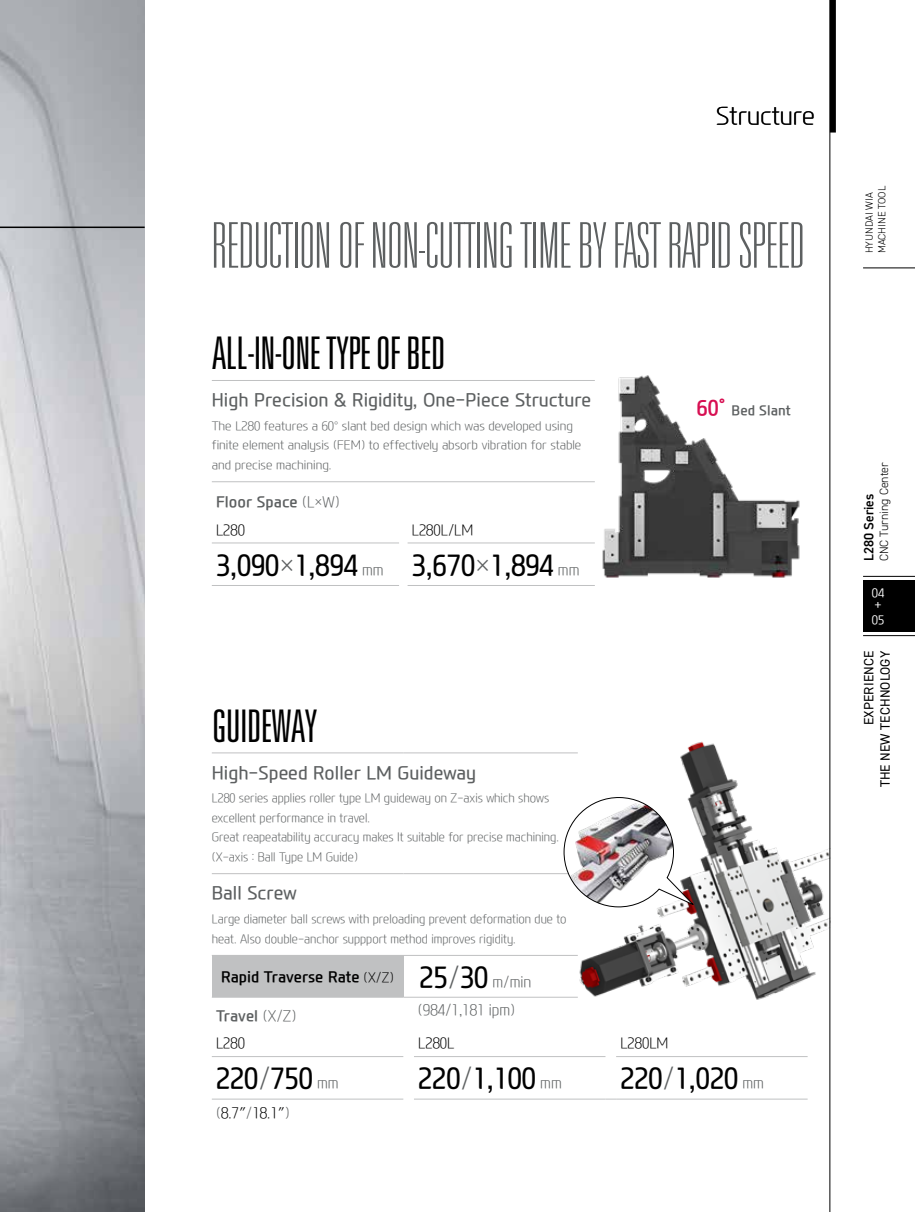
<style>
.page{position:relative;width:915px;height:1212px;background:#fff}
.page>*{position:absolute;margin:0;border:0;box-sizing:border-box;transform-origin:0 0}
.t1{font:100 ultra-condensed 63px "Univers LT Std";color:#5d6061}
.t2{font:300 ultra-condensed 45px "Univers LT Std";letter-spacing:-.02em;color:#000}
.t3{font:500 28.5px "Modern H";color:#000;scale:.95 1}
.t4{font:300 24px "Modern H Eco";color:#000}
.t5{font:500 18px "Modern H";color:#5d6061}
.t6{font:700 15px "Modern H";color:#000}
.t7{font:700 15px "Modern H";color:#5d6061}
.t8{font:300 15px "Modern H Eco";color:#5d6061;scale:.95 1}
.t9{font:300 15px "Modern H Eco";color:#000;scale:.95 1}
.t10{font:300 14.7px "Modern H Eco";color:#000;scale:.95 1}
.t11{font:13.5px/16.2px "DIN2014";letter-spacing:.01em;color:#000;text-align:right}
.t12{font:700 13.5px "Modern H";color:#5d6061}
.t13{font:600 13.5px "DIN2014";color:#000}
.t14{font:300 12px/19.5px "Modern H Eco";color:#5d6061;scale:.95 1}
.t15{font:300 12px/19.5px "Modern H Eco";color:#5d6061}
.t16{font:300 12px "DIN2014";color:#000}
.t17{font:300 12px/12px "Modern H";color:#fff}
.t18{font:300 10.5px/12.6px "DIN2014";color:#000}
.s1{font-family:"Modern H Eco";font-weight:300}
.s2{font-family:"Modern H Eco";font-weight:300;color:#5d6061}
.s3{font-family:"Modern H Eco";font-weight:300;font-size:15px;color:#5d6061}
.s4{font-family:"Modern H Eco";font-weight:300;font-size:13.5px}
.s5{font-weight:500;font-size:28.5px}
.s6{font-family:"Modern H Eco";font-weight:300;font-size:28.5px;color:#5d6061}
.s7{font-size:21px;color:#d70f52}
.s8{color:#5d6061}
</style>
<div class="page">
<img style="left:572px;top:741px;width:257px;height:259px">
<img style="left:0;top:0;width:145px;height:1212px">
<div style="left:862px;top:580px;width:52px;height:51px;background:#000"></div>
<hr style="left:862px;top:635px;width:52px;height:1px;background:#000">
<hr style="left:862px;top:576px;width:52px;height:1px;background:#000">
<hr style="left:862px;top:268px;width:52px;height:1px;background:#000">
<hr style="left:212px;top:380px;width:382px;height:1px;background:#c0c1c2">
<hr style="left:212px;top:481px;width:382px;height:1px;background:#c0c1c2">
<div style="left:829px;top:0;width:6px;height:133px;background:#000"></div>
<hr style="left:829px;top:0;width:1px;height:1212px;background:#000">
<hr style="left:0;top:227px;width:145px;height:1px;background:#000">
<svg style="left:212px;top:1056px;width:595px;height:44px"></svg>
<hr style="left:616px;top:1099px;width:191px;height:1px;background:#c0c1c2">
<div style="left:212px;top:955px;width:191px;height:42px;background:#c0c1c2"></div>
<hr style="left:212px;top:753px;width:191px;height:1px;background:#c0c1c2">
<hr style="left:403px;top:753px;width:174px;height:1px;background:#c0c1c2">
<hr style="left:212px;top:873px;width:191px;height:1px;background:#c0c1c2">
<hr style="left:403px;top:873px;width:174px;height:1px;background:#c0c1c2">
<hr style="left:212px;top:997px;width:191px;height:1px;background:#c0c1c2">
<hr style="left:403px;top:997px;width:174px;height:1px;background:#c0c1c2">
<hr style="left:403px;top:955px;width:174px;height:1px;background:#c0c1c2">
<img style="left:563px;top:797px;width:131px;height:110px">
<img style="left:602px;top:375px;width:198px;height:203px">
<hr style="left:212px;top:585px;width:187px;height:1px;background:#c0c1c2">
<hr style="left:407px;top:585px;width:187px;height:1px;background:#c0c1c2">
<hr style="left:212px;top:543px;width:187px;height:1px;background:#c0c1c2">
<hr style="left:407px;top:543px;width:187px;height:1px;background:#c0c1c2">
<h3 class="t4" style="left:716px;top:99px;width:100px">Structure</h3>
<h1 class="t1" style="left:212px;top:213px;width:594px">REDUCTION OF NON-CUTTING TIME BY FAST RAPID SPEED</h1>
<h2 class="t2" style="left:212px;top:330px;width:235px">ALL-IN-ONE TYPE OF BED</h2>
<h3 class="t5" style="left:212px;top:388px;width:381px">High Precision &amp; Rigidity, One-Piece Structure</h3>
<p class="t15" style="left:212px;top:416px;width:371px">The L280 features a 60° slant bed design which was developed using finite element analysis (FEM) to effectively absorb vibration for stable and precise machining.</p>
<p class="t7" style="left:216px;top:491px;width:125px">Floor Space <span class="s1">(L×W)</span></p>
<p class="t10" style="left:216px;top:520px;width:32px">L280</p>
<p class="t10" style="left:411px;top:520px;width:66px">L280L/LM</p>
<h3 class="t3" style="left:216px;top:545px;width:384px">3,090<span class="s2">×</span>1,894 <span class="s3">mm</span> 3,670<span class="s2">×</span>1,894 <span class="s3">mm</span></h3>
<h2 class="t2" style="left:212px;top:702px;width:107px">GUIDEWAY</h2>
<h3 class="t5" style="left:212px;top:760px;width:266px">High-Speed Roller LM Guideway</h3>
<p class="t14" style="left:212px;top:788px;width:367px">L280 series applies roller type LM guideway on Z-axis which shows excellent performance in travel.<br>Great reapeatability accuracy makes It suitable for precise machining. (X-axis : Ball Type LM Guide)</p>
<h3 class="t5" style="left:212px;top:881px;width:86px">Ball Screw</h3>
<p class="t14" style="left:212px;top:909px;width:375px">Large diameter ball screws with preloading prevent deformation due to heat. Also double-anchor suppport method improves rigidity.</p>
<p class="t6" style="left:221px;top:966px;width:312px">Rapid Traverse Rate <span class="s4">(X/Z)</span> <span class="s5">25</span><span class="s6">/</span><span class="s5">30</span> <span class="s2">m/min</span></p>
<p class="t12" style="left:696px;top:401px;width:95px"><span class="s7">60̊</span> Bed Slant</p>
<p class="t8" style="left:418px;top:999px;width:104px">(984/1,181 ipm)</p>
<p class="t7" style="left:216px;top:1005px;width:82px">Travel <span class="s1">(X/Z)</span></p>
<p class="t10" style="left:216px;top:1033px;width:32px">L280</p>
<p class="t10" style="left:418px;top:1033px;width:40px">L280L</p>
<p class="t10" style="left:620px;top:1033px;width:52px">L280LM</p>
<h3 class="t3" style="left:216px;top:1059px;width:130px">220<span class="s2">/</span>750 <span class="s3">mm</span></h3>
<h3 class="t3" style="left:418px;top:1059px;width:153px">220<span class="s2">/</span>1,100 <span class="s3">mm</span></h3>
<h3 class="t3" style="left:620px;top:1059px;width:153px">220<span class="s2">/</span>1,020 <span class="s3">mm</span></h3>
<p class="t9" style="left:216px;top:1103px;width:79px"><span class="s8">(</span>8.7″<span class="s8">/</span>18.1″<span class="s8">)</span></p>
<p class="t18" style="left:862px;top:253px;width:69px;rotate:-90deg">HYUNDAI WIA<br>MACHINE TOOL</p>
<p class="t16" style="left:876px;top:561px;width:100px;rotate:-90deg">CNC Turning Center</p>
<p class="t13" style="left:859px;top:561px;width:69px;rotate:-90deg">L280 Series</p>
<p class="t17" style="left:871px;top:586px;width:14px">04 +</p>
<p class="t17" style="left:871px;top:613px;width:14px">05</p>
<p class="t11" style="left:860px;top:787px;width:138px;rotate:-90deg">EXPERIENCE<br>THE NEW TECHNOLOGY</p>
</div>
